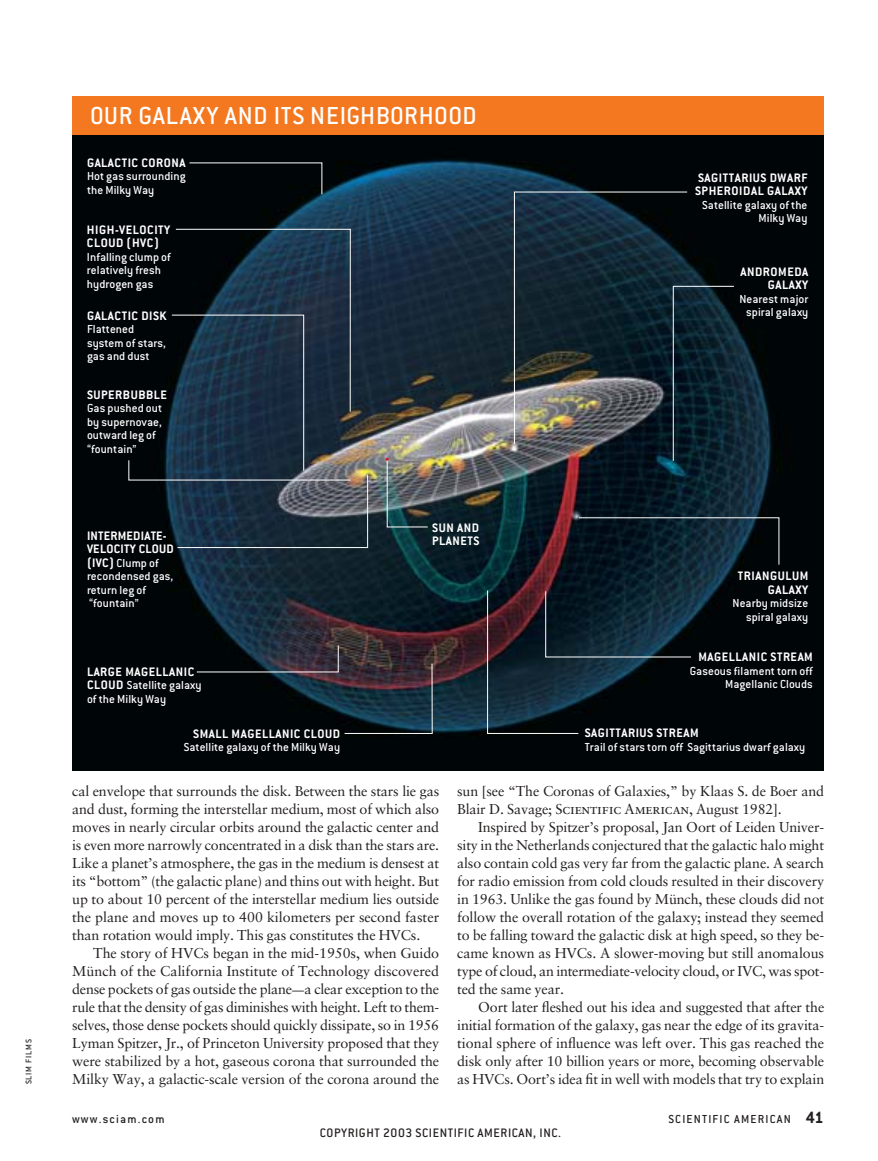
<style>
.page{position:relative;width:878px;height:1161px;background:#fff}
.page>*{position:absolute;margin:0;border:0;box-sizing:border-box;transform-origin:0 0}
.t1{font:500 27px "Conduit ITC";letter-spacing:.03em;color:#fff}
.t2{font:14.25px/18px "Sabon";letter-spacing:-.01em;color:#231f1f;text-align:justify}
.t3{font:700 13.5px/13.5px "Conduit ITC";letter-spacing:.04em;color:#fff}
.t4{font:500 13.5px "Conduit ITC";letter-spacing:.04em;color:#231f1f}
.t5{font:700 13.5px/13.5px "Conduit ITC";letter-spacing:.015em;color:#fff}
.t6{font:500 12.75px/13.5px "Conduit ITC";letter-spacing:.005em;color:#fff}
.t7{font:500 12.75px "Conduit ITC";letter-spacing:.09em;color:#231f1f}
.t8{font:500 9px "Conduit ITC";letter-spacing:.09em;color:#231f1f}
.s1{font-weight:700;font-size:13.5px}
.s2{font-size:12px}
.s3{font-family:"Sabon Roman SC"}
.s4{font-weight:700;font-size:18px}
</style>
<div class="page">
<div style="left:72px;top:135px;width:752px;height:635px;background:#000508"></div>
<div style="left:72px;top:96px;width:752px;height:39px;background:#f4781f"></div>
<svg style="left:128px;top:162px;width:651px;height:572px;background:#192731"></svg>
<p class="t8" style="left:24px;top:1084px;width:47px;rotate:-90deg">SLIM FILMS</p>
<h1 class="t1" style="left:90px;top:100px;width:388px">OUR GALAXY AND ITS NEIGHBORHOOD</h1>
<p class="t3" style="left:87px;top:155px;width:100px">GALACTIC CORONA</p>
<p class="t6" style="left:87px;top:169px;width:100px">Hot gas surrounding the Milky Way</p>
<p class="t3" style="left:87px;top:222px;width:85px">HIGH-VELOCITY<br>CLOUD (HVC)</p>
<p class="t6" style="left:87px;top:250px;width:85px">Infalling clump of relatively fresh hydrogen gas</p>
<p class="t3" style="left:87px;top:309px;width:81px">GALACTIC DISK</p>
<p class="t6" style="left:87px;top:323px;width:80px">Flattened system of stars, gas and dust</p>
<p class="t3" style="left:87px;top:387px;width:82px">SUPERBUBBLE</p>
<p class="t6" style="left:87px;top:401px;width:77px">Gas pushed out by supernovae, outward leg of “fountain”</p>
<p class="t5" style="left:87px;top:528px;width:88px">INTERMEDIATE-<br>VELOCITY CLOUD</p>
<p class="t6" style="left:87px;top:556px;width:88px"><span class="s1">(IVC)</span> Clump of recondensed gas, return leg of “fountain”</p>
<p class="t3" style="left:87px;top:665px;width:109px">LARGE MAGELLANIC</p>
<p class="t6" style="left:87px;top:678px;width:116px"><span class="s1">CLOUD</span> Satellite galaxy of the Milky Way</p>
<p class="t3" style="left:193px;top:726px;width:148px">SMALL MAGELLANIC CLOUD</p>
<p class="t6" style="left:184px;top:740px;width:158px">Satellite galaxy of the Milky Way</p>
<p class="t3" style="left:432px;top:521px;width:49px">SUN AND<br>PLANETS</p>
<p class="t3" style="left:695px;top:171px;width:114px">SAGITTARIUS DWARF<br>SPHEROIDAL GALAXY</p>
<p class="t6" style="left:702px;top:198px;width:107px;text-align:right">Satellite galaxy of the<br>Milky Way</p>
<p class="t3" style="left:740px;top:265px;width:69px;text-align:right">ANDROMEDA<br>GALAXY</p>
<p class="t6" style="left:739px;top:292px;width:71px;text-align:center">Nearest major spiral galaxy</p>
<p class="t3" style="left:738px;top:569px;width:72px;text-align:right">TRIANGULUM<br>GALAXY</p>
<p class="t6" style="left:732px;top:596px;width:77px;text-align:right">Nearby midsize spiral galaxy</p>
<p class="t3" style="left:698px;top:650px;width:116px">MAGELLANIC STREAM</p>
<p class="t6" style="left:689px;top:664px;width:125px;text-align:right">Gaseous filament torn off<br>Magellanic Clouds</p>
<p class="t3" style="left:584px;top:726px;width:116px">SAGITTARIUS STREAM</p>
<p class="t6" style="left:584px;top:740px;width:222px">Trail of stars torn off Sagittarius dwarf galaxy</p>
<p class="t2" style="left:72px;top:782px;width:368px">cal envelope that surrounds the disk. Between the stars lie gas and dust, forming the interstellar medium, most of which also moves in nearly circular orbits around the galactic center and is even more narrowly concentrated in a disk than the stars are.<br>Like a planet’s atmosphere, the gas in the medium is densest at its “bottom” (the galactic plane) and thins out with height. But up to about 10 percent of the interstellar medium lies outside the plane and moves up to 400 kilometers per second faster than rotation would imply. This gas constitutes the HVCs.</p>
<p class="t2" style="left:72px;top:944px;width:368px;text-indent:21px">The story of HVCs began in the mid-1950s, when Guido Münch of the California Institute of Technology discovered dense pockets of gas outside the plane<span class="s2">—</span>a clear exception to the rule that the density of gas diminishes with height. Left to them&shy;selves, those dense pockets should quickly dissipate, so in 1956<br>Lyman Spitzer, Jr., of Princeton University proposed that they were stabilized by a hot, gaseous corona that surrounded the Milky Way, a galactic-scale version of the corona around the</p>
<p class="t2" style="left:457px;top:782px;width:368px">sun [see “The Coronas of Galaxies,” by Klaas S. de Boer and<br>Blair D. Savage; <span class="s3">Scientific American,</span> August 1982].</p>
<p class="t2" style="left:457px;top:818px;width:368px;text-indent:21px">Inspired by Spitzer’s proposal, Jan Oort of Leiden Univer&shy;sity in the Netherlands conjectured that the galactic halo might also contain cold gas very far from the galactic plane. A search for radio emission from cold clouds resulted in their discovery in 1963. Unlike the gas found by Münch, these clouds did not follow the overall rotation of the galaxy; instead they seemed to be falling toward the galactic disk at high speed, so they be&shy;came known as HVCs. A slower-moving but still anomalous type of cloud, an intermediate-velocity cloud, or IVC, was spot&shy;ted the same year.</p>
<p class="t2" style="left:457px;top:998px;width:368px;text-indent:21px">Oort later fleshed out his idea and suggested that after the initial formation of the galaxy, gas near the edge of its gravita&shy;tional sphere of influence was left over. This gas reached the disk only after 10 billion years or more, becoming observable as HVCs. Oort’s idea fit in well with models that try to explain</p>
<p class="t7" style="left:72px;top:1112px;width:94px">www.sciam.com</p>
<p class="t7" style="left:668px;top:1112px;width:157px">SCIENTIFIC AMERICAN <span class="s4">41</span></p>
<p class="t4" style="left:320px;top:1125px;width:243px">COPYRIGHT 2003 SCIENTIFIC AMERICAN, INC.</p>
</div>
